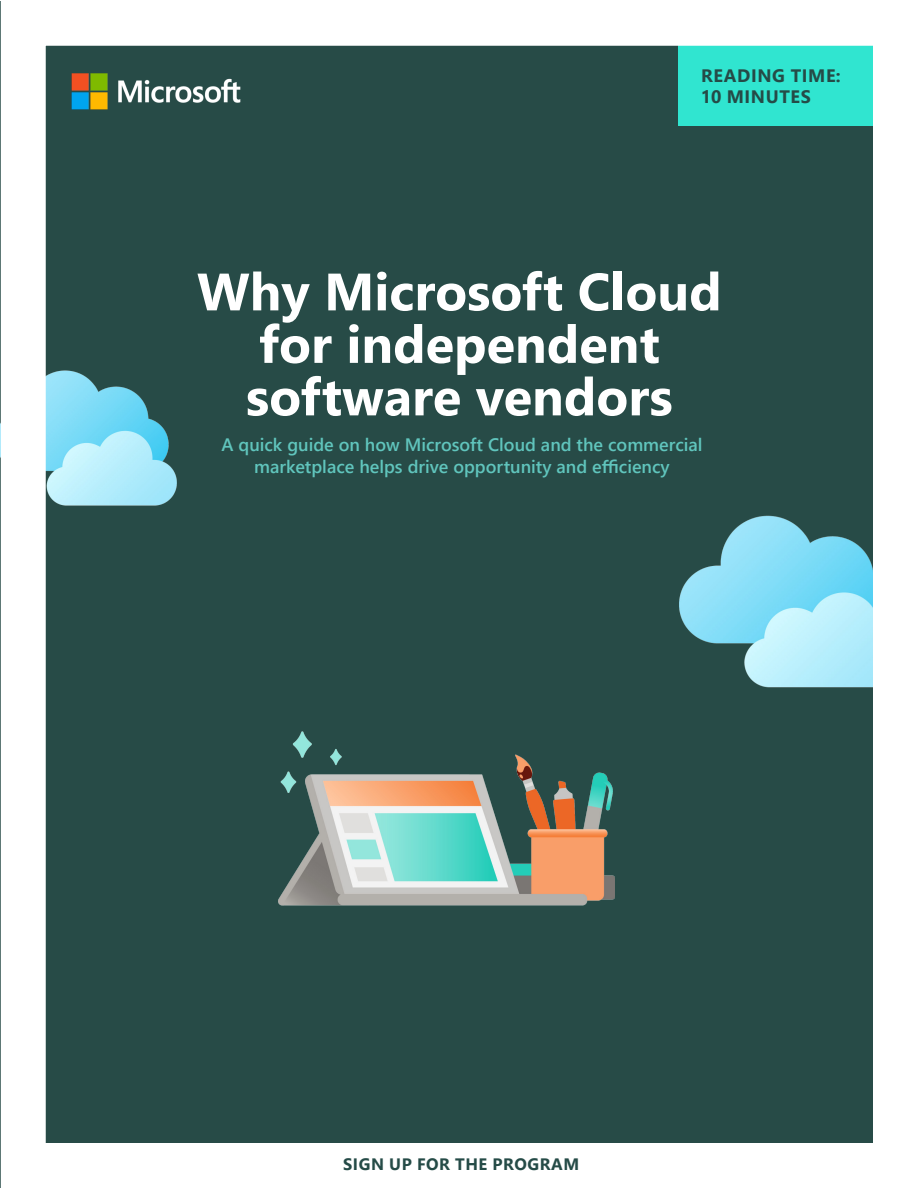
<style>
.page{position:relative;width:918px;height:1188px;background:#fff}
.page>*{position:absolute;margin:0;border:0;box-sizing:border-box;transform-origin:0 0}
.t1{font:700 52.5px/52.5px "Segoe UI";color:#fff;text-align:center}
.t2{font:600 18px/21.6px "Segoe UI";color:#60c5bd;text-align:center}
.t3{font:700 18px/21.6px "Segoe UI";letter-spacing:.035em;color:#254b47}
.t4{font:700 16.5px "Segoe UI";letter-spacing:.035em;color:#254b47}
</style>
<div class="page">
<div style="left:1px;top:1px;width:916px;height:1186px;background:#274b47"></div>
<div style="left:678px;top:31px;width:221px;height:94px;background:#30e5d0"></div>
<img style="left:71px;top:73px;width:170px;height:37px">
<img style="left:679px;top:515px;width:193px;height:173px">
<img style="left:278px;top:731px;width:337px;height:175px">
<img style="left:0;top:347px;width:177px;height:182px">
<div style="left:1px;top:1px;width:917px;height:1187px;border:45px solid #fff"></div>
<p class="t3" style="left:701px;top:63px;width:142px">READING TIME:<br>10 MINUTES</p>
<p class="t1" style="left:197px;top:261px;width:526px">Why Microsoft Cloud for independent</p>
<p class="t1" style="left:246px;top:366px;width:428px">software vendors</p>
<p class="t2" style="left:221px;top:433px;width:483px">A quick guide on how Microsoft Cloud and the commercial marketplace helps drive opportunity and efficiency</p>
<p class="t4" style="left:343px;top:1149px;width:238px">SIGN UP FOR THE PROGRAM</p>
</div>
